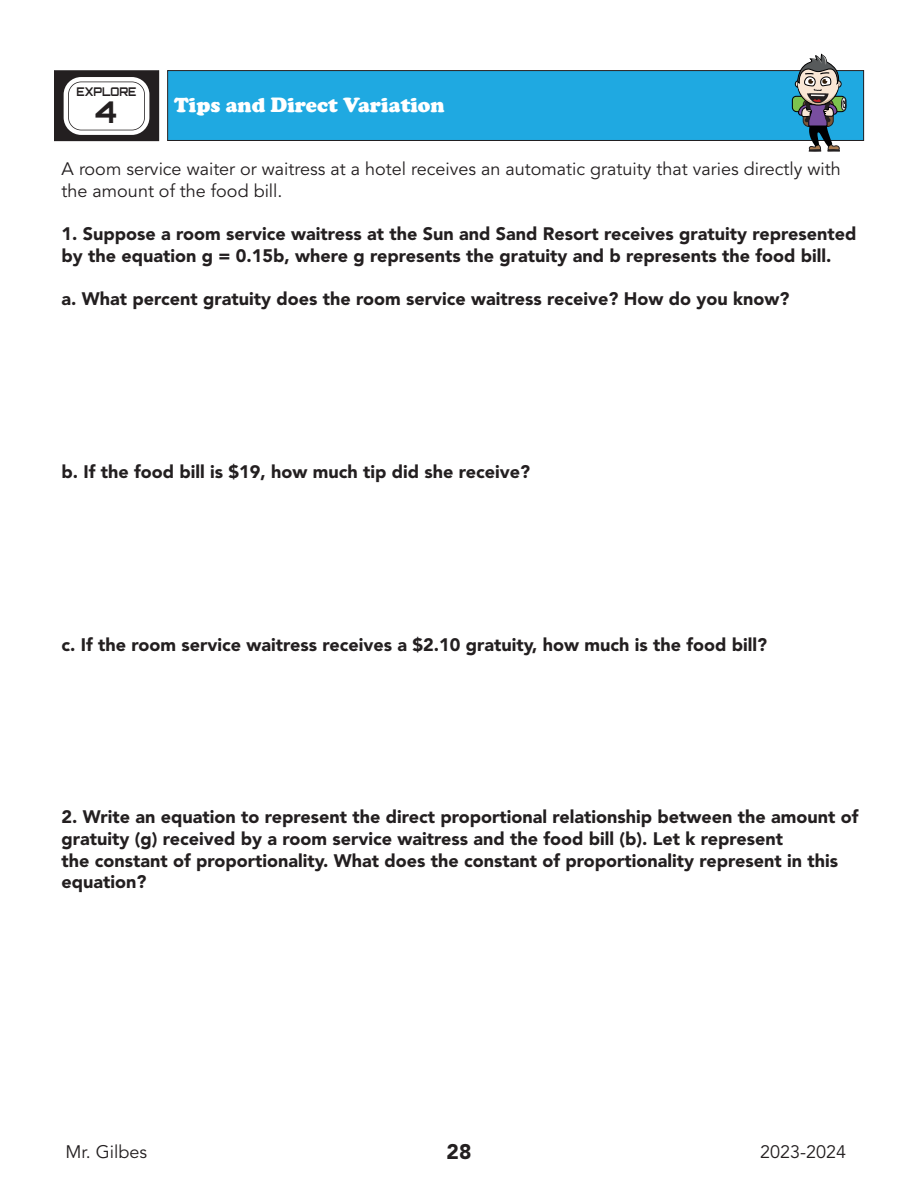
<style>
.page{position:relative;width:918px;height:1188px;background:#fff}
.page>*{position:absolute;margin:0;border:0;box-sizing:border-box;transform-origin:0 0}
.t1{font:700 30px "Orbitron";color:#231f20}
.t2{font:900 21px "Cooper";color:#fff}
.t3{font:900 21px "Avenir LT Std";color:#231f20}
.t4{font:900 18px/21.6px "Avenir LT Std";color:#231f20}
.t5{font:18px/21.6px "Avenir LT Std";color:#231f20}
.t6{font:700 12px "Orbitron";color:#231f20;scale:.9 1}
</style>
<div class="page">
<div style="left:168px;top:71px;width:696px;height:69px;background:#1fa9e1"></div>
<div style="left:167px;top:70px;width:697px;height:71px;border:1px solid #231f20"></div>
<div style="left:792px;top:96px;width:54px;height:16px;background:#7dc34e;border-radius:4px"></div>
<div style="left:792px;top:96px;width:54px;height:16px;border:1px solid #000002;border-radius:4px"></div>
<svg style="left:795px;top:54px;width:52px;height:98px"></svg>
<div style="left:54px;top:71px;width:105px;height:70px;background:#231f20"></div>
<div style="left:54px;top:70px;width:105px;height:71px;border:1px solid #231f20"></div>
<div style="left:66px;top:79px;width:81px;height:54px;background:#fff;border-radius:15px"></div>
<div style="left:63px;top:76px;width:87px;height:60px;border:6px solid #231f20;border-radius:15px"></div>
<div style="left:64px;top:77px;width:85px;height:58px;border:4px solid #fff;border-radius:15px"></div>
<p class="t6" style="left:76px;top:84px;width:68px">EXPLORE</p>
<p class="t1" style="left:96px;top:94px;width:23px">4</p>
<p class="t5" style="left:62px;top:159px;width:781px">A room service waiter or waitress at a hotel receives an automatic gratuity that varies directly with the amount of the food bill.</p>
<p class="t4" style="left:62px;top:223px;width:796px">1. Suppose a room service waitress at the Sun and Sand Resort receives gratuity represented by the equation g = 0.15b, where g represents the gratuity and b represents the food bill.</p>
<p class="t4" style="left:62px;top:288px;width:729px">a. What percent gratuity does the room service waitress receive? How do you know?</p>
<p class="t2" style="left:174px;top:93px;width:272px">Tips and Direct Variation</p>
<p class="t4" style="left:62px;top:461px;width:470px">b. If the food bill is $19, how much tip did she receive?</p>
<p class="t4" style="left:62px;top:634px;width:707px">c. If the room service waitress receives a $2.10 gratuity, how much is the food bill?</p>
<p class="t4" style="left:62px;top:806px;width:798px">2. Write an equation to represent the direct proportional relationship between the amount of gratuity (g) received by a room service waitress and the food bill (b). Let k represent</p>
<p class="t4" style="left:62px;top:850px;width:778px">the constant of proportionality. What does the constant of proportionality represent in this equation?</p>
<p class="t5" style="left:66px;top:1142px;width:83px">Mr. Gilbes</p>
<p class="t3" style="left:447px;top:1139px;width:26px">28</p>
<p class="t5" style="left:760px;top:1142px;width:88px">2023-2024</p>
</div>
